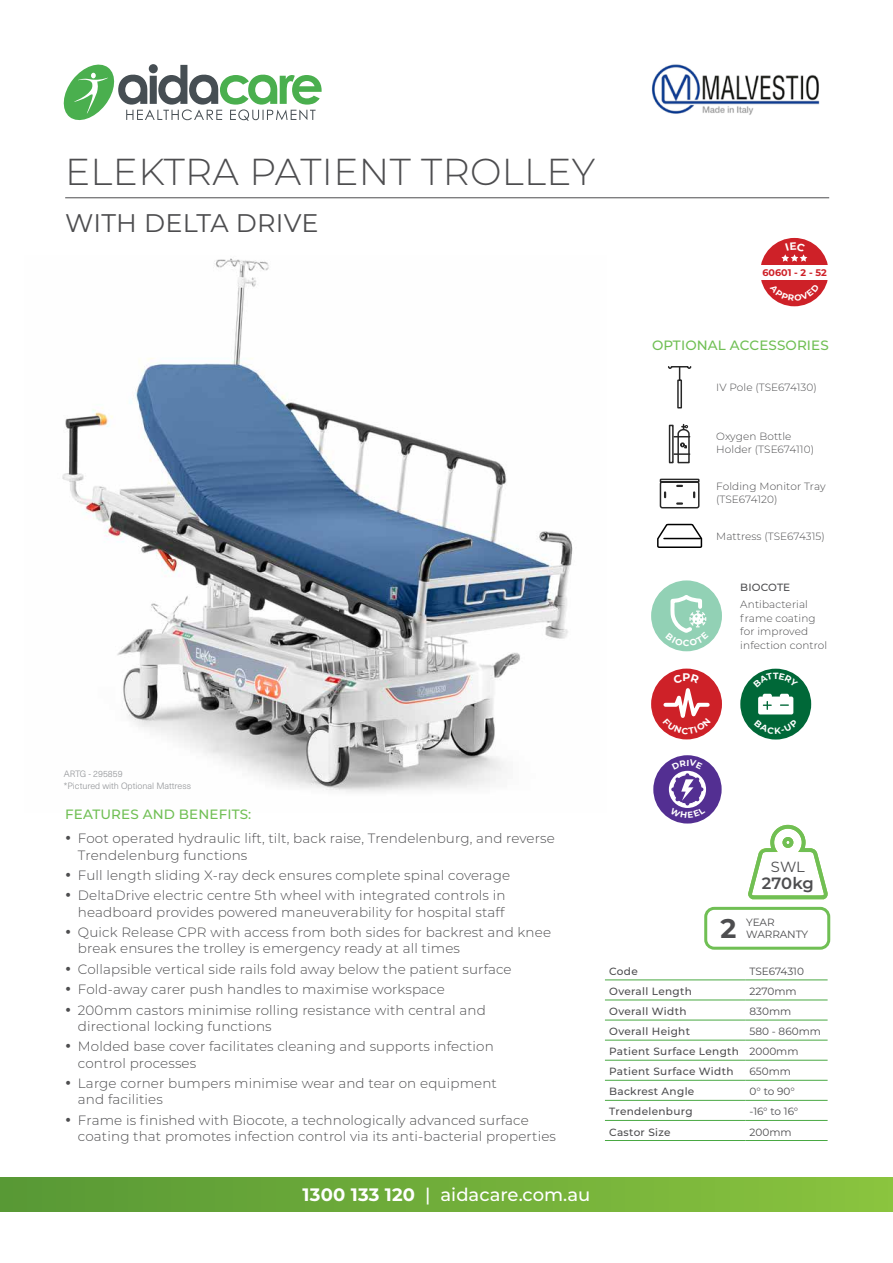
<style>
.page{position:relative;width:893px;height:1263px;background:#fff}
.page>*{position:absolute;margin:0;border:0;box-sizing:border-box;transform-origin:0 0}
.t1{font:300 37.5px "Montserrat";letter-spacing:.01em;color:#4d4d4f}
.t2{font:700 27px "Montserrat";color:#4d4d4f}
.t3{font:25.5px "Montserrat";letter-spacing:.01em;color:#4d4d4f}
.t4{font:500 18px "Montserrat";color:#fff}
.t5{font:600 16.35px "Montserrat";color:#4d4d4f}
.t6{font:14.7px "Montserrat";color:#4d4d4f}
.t7{font:300 13.5px/16.2px "Montserrat";letter-spacing:.01em;color:#4d4d4f}
.t8{font:500 13.5px "Montserrat";letter-spacing:.01em;color:#70bf54}
.t9{font:300 10.5px/13.5px "Montserrat";letter-spacing:.01em;color:#4d4d4f}
.t10{font:500 10.5px/20.1px "Montserrat";letter-spacing:.03em;color:#4d4d4f}
.t11{font:10.5px "Montserrat";color:#4d4d4f}
.t12{font:500 10.5px "Montserrat";letter-spacing:.01em;color:#4d4d4f}
.t13{font:700 9.6px "Montserrat";color:#ce2128}
.t14{font:300 9px/12.8px "Neue Haas Unica W1 G";color:#939598}
.s1{font-weight:700}
.s2{font-weight:400}
</style>
<div class="page">
<img style="left:62px;top:258px;width:511px;height:534px">
<hr style="left:605px;top:979px;width:140px;height:1px;background:#48a842">
<hr style="left:745px;top:979px;width:83px;height:1px;background:#48a842">
<hr style="left:605px;top:999px;width:140px;height:1px;background:#48a842">
<hr style="left:745px;top:999px;width:83px;height:1px;background:#48a842">
<hr style="left:605px;top:1020px;width:140px;height:1px;background:#48a842">
<hr style="left:745px;top:1020px;width:83px;height:1px;background:#48a842">
<hr style="left:605px;top:1040px;width:140px;height:1px;background:#48a842">
<hr style="left:745px;top:1040px;width:83px;height:1px;background:#48a842">
<hr style="left:605px;top:1060px;width:140px;height:1px;background:#48a842">
<hr style="left:745px;top:1060px;width:83px;height:1px;background:#48a842">
<hr style="left:605px;top:1080px;width:140px;height:1px;background:#48a842">
<hr style="left:745px;top:1080px;width:83px;height:1px;background:#48a842">
<hr style="left:605px;top:1100px;width:140px;height:1px;background:#48a842">
<hr style="left:745px;top:1100px;width:83px;height:1px;background:#48a842">
<hr style="left:605px;top:1120px;width:140px;height:1px;background:#48a842">
<hr style="left:745px;top:1120px;width:83px;height:1px;background:#48a842">
<hr style="left:605px;top:1140px;width:140px;height:1px;background:#48a842">
<hr style="left:745px;top:1140px;width:83px;height:1px;background:#48a842">
<div style="left:0;top:1178px;width:893px;height:33px;background:linear-gradient(to right,#579835,#8ac33e)"></div>
<div style="left:760px;top:238px;width:69px;height:68px;background:#ce2128;border-radius:50%"></div>
<div style="left:760px;top:265px;width:69px;height:14px;background:#fff"></div>
<hr style="left:65px;top:197px;width:764px;height:1px;background:#4d4d4f">
<div style="left:653px;top:755px;width:69px;height:68px;background:#532f92;border-radius:50%"></div>
<svg style="left:669px;top:771px;width:37px;height:37px"></svg>
<div style="left:651px;top:580px;width:71px;height:71px;background:#92d1b5;border-radius:50%"></div>
<div style="left:651px;top:669px;width:71px;height:70px;background:#ce2128;border-radius:50%"></div>
<div style="left:740px;top:669px;width:71px;height:70px;background:#006838;border-radius:50%"></div>
<div style="left:758px;top:696px;width:35px;height:18px;background:#fff;border-radius:2px"></div>
<div style="left:763px;top:694px;width:9px;height:6px;background:#fff;border-radius:2px"></div>
<div style="left:780px;top:694px;width:9px;height:6px;background:#fff;border-radius:2px"></div>
<svg style="left:763px;top:701px;width:9px;height:9px"></svg>
<svg style="left:780px;top:704px;width:9px;height:2px"></svg>
<img style="left:651px;top:64px;width:169px;height:51px">
<svg style="left:64px;top:64px;width:258px;height:57px"></svg>
<div style="left:704px;top:907px;width:126px;height:43px;border:3px solid #70bf54;border-radius:9px"></div>
<svg style="left:748px;top:825px;width:80px;height:74px"></svg>
<svg style="left:668px;top:424px;width:22px;height:40px"></svg>
<div style="left:677px;top:379px;width:5px;height:29px;border:2px solid #000"></div>
<svg style="left:668px;top:366px;width:24px;height:14px"></svg>
<svg style="left:659px;top:478px;width:41px;height:31px"></svg>
<svg style="left:657px;top:523px;width:46px;height:25px"></svg>
<hr style="left:664px;top:538px;width:36px;height:1px;background:#000">
<svg style="left:781px;top:254px;width:26px;height:8px"></svg>
<svg style="left:770px;top:296px;width:49px;height:5px"></svg>
<svg style="left:670px;top:759px;width:35px;height:49px"></svg>
<svg style="left:665px;top:595px;width:44px;height:56px"></svg>
<svg style="left:661px;top:671px;width:51px;height:65px"></svg>
<h1 class="t1" style="left:65px;top:146px;width:531px">ELEKTRA PATIENT TROLLEY</h1>
<h3 class="t3" style="left:65px;top:205px;width:255px">WITH DELTA DRIVE</h3>
<p class="t13" style="left:762px;top:265px;width:66px">60601 - 2 - 52</p>
<p class="t8" style="left:652px;top:336px;width:178px">OPTIONAL ACCESSORIES</p>
<p class="t9" style="left:716px;top:380px;width:102px">IV Pole (TSE674130)</p>
<p class="t9" style="left:716px;top:429px;width:99px">Oxygen Bottle<br>Holder (TSE674110)</p>
<p class="t9" style="left:716px;top:479px;width:111px">Folding Monitor Tray (TSE674120)</p>
<p class="t9" style="left:716px;top:529px;width:110px">Mattress (TSE674315)</p>
<p class="t12" style="left:740px;top:579px;width:52px">BIOCOTE</p>
<p class="t9" style="left:740px;top:597px;width:88px">Antibacterial frame coating for improved infection control</p>
<p class="t14" style="left:64px;top:766px;width:129px">ARTG - 295859<br>*Pictured with Optional Mattress</p>
<p class="t8" style="left:65px;top:804px;width:188px">FEATURES AND BENEFITS:</p>
<p class="t7" style="left:78px;top:830px;width:478px;text-indent:-13px">• Foot operated hydraulic lift, tilt, back raise, Trendelenburg, and reverse<br>Trendelenburg functions</p>
<p class="t7" style="left:65px;top:867px;width:446px">• Full length sliding X-ray deck ensures complete spinal coverage</p>
<p class="t7" style="left:65px;top:887px;width:442px;text-align:right">• DeltaDrive electric centre 5th wheel with integrated controls in headboard provides powered maneuverability for hospital staff</p>
<p class="t7" style="left:78px;top:924px;width:475px;text-indent:-13px">• Quick Release CPR with access from both sides for backrest and knee break ensures the trolley is emergency ready at all times</p>
<p class="t7" style="left:65px;top:960px;width:448px">• Collapsible vertical side rails fold away below the patient surface</p>
<p class="t7" style="left:65px;top:981px;width:381px">• Fold-away carer push handles to maximise workspace</p>
<p class="t7" style="left:78px;top:1001px;width:409px;text-indent:-13px">• 200mm castors minimise rolling resistance with central and directional locking functions</p>
<p class="t7" style="left:78px;top:1038px;width:417px;text-indent:-13px">• Molded base cover facilitates cleaning and supports infection control processes</p>
<p class="t7" style="left:78px;top:1075px;width:420px;text-indent:-13px">• Large corner bumpers minimise wear and tear on equipment and facilities</p>
<p class="t7" style="left:78px;top:1111px;width:480px;text-indent:-13px">• Frame is finished with Biocote, a technologically advanced surface coating that promotes infection control via its anti-bacterial properties</p>
<h3 class="t4" style="left:303px;top:1182px;width:289px"><span class="s1">1300 133 120</span> | aidacare.com.au</h3>
<h2 class="t2" style="left:720px;top:909px;width:17px">2</h2>
<p class="t6" style="left:771px;top:856px;width:36px">SWL</p>
<p class="t5" style="left:762px;top:872px;width:54px">270kg</p>
<p class="t11" style="left:746px;top:915px;width:30px">YEAR</p>
<p class="t11" style="left:746px;top:927px;width:63px">WARRANTY</p>
<p class="t10" style="left:609px;top:961px;width:30px">Code</p>
<p class="t11" style="left:749px;top:964px;width:56px">TSE674310</p>
<p class="t10" style="left:609px;top:981px;width:84px">Overall Length</p>
<p class="t11" style="left:749px;top:984px;width:49px">2270mm</p>
<p class="t10" style="left:609px;top:1001px;width:79px">Overall Width</p>
<p class="t11" style="left:749px;top:1004px;width:43px">830mm</p>
<p class="t10" style="left:609px;top:1021px;width:82px">Overall Height</p>
<p class="t10" style="left:609px;top:1021px;width:213px;text-indent:140px"><span class="s2">580 - 860mm<br></span>Patient Surface Length <span class="s2">2000mm<br></span>Patient Surface Width</p>
<p class="t11" style="left:749px;top:1064px;width:43px">650mm</p>
<p class="t10" style="left:609px;top:1081px;width:87px">Backrest Angle</p>
<p class="t11" style="left:749px;top:1084px;width:47px">0° to 90°</p>
<p class="t10" style="left:609px;top:1101px;width:85px">Trendelenburg</p>
<p class="t11" style="left:749px;top:1104px;width:50px">-16° to 16°</p>
<p class="t10" style="left:609px;top:1121px;width:63px">Castor Size</p>
<p class="t11" style="left:749px;top:1124px;width:44px">200mm</p>
</div>
